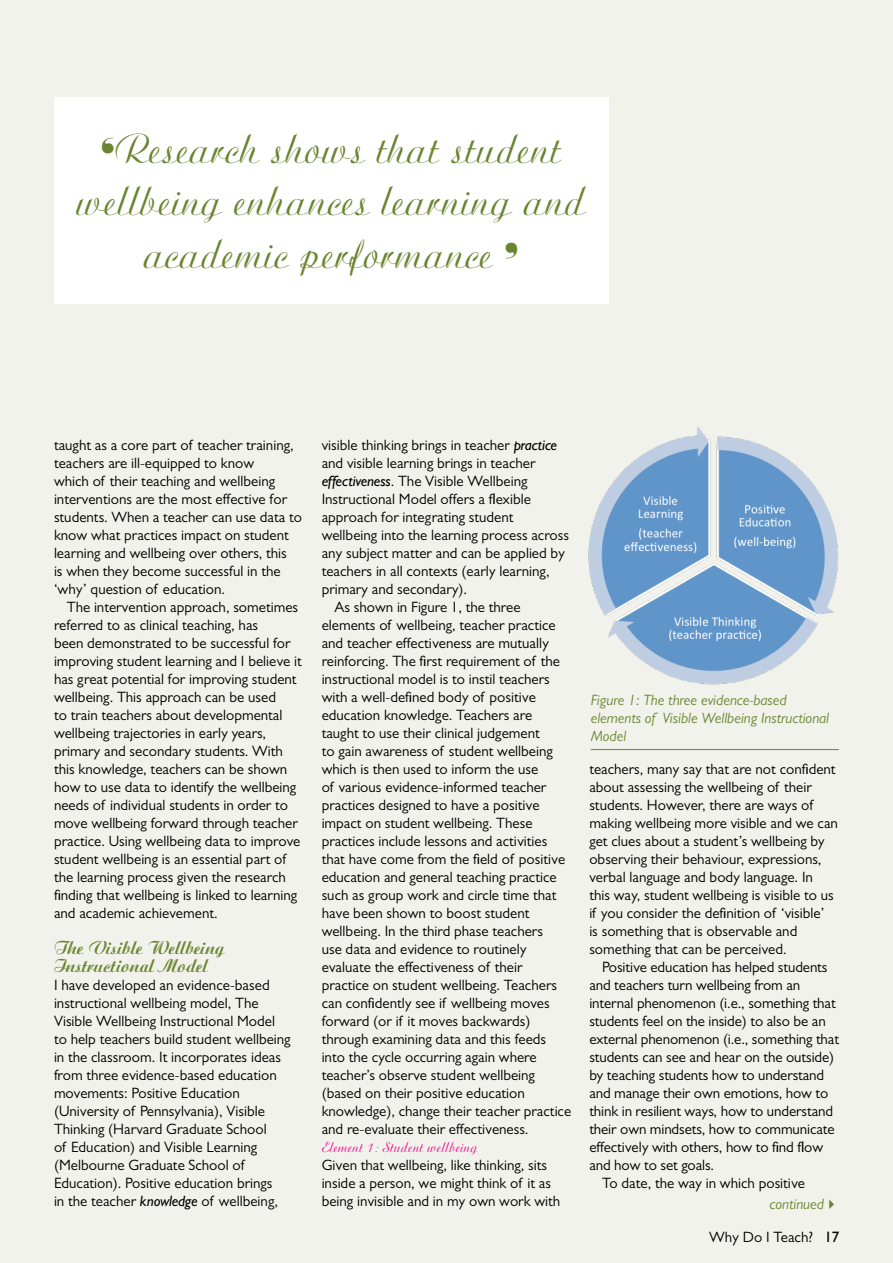
<style>
.page{position:relative;width:893px;height:1263px;background:#f1f2eb}
.page>*{position:absolute;margin:0;border:0;box-sizing:border-box;transform-origin:0 0}
.t1{font:43.5px/52.2px "Ariston Rgl";color:#6a842f;text-align:center}
.t2{font:19.5px/18px "Ariston Bld";color:#6a842f}
.t3{font:15px/18px "Gill Sans";color:#000}
.t4{font:italic 15px/18px "Gill Sans";color:#6a842f}
.t5{font:15px "Ariston Rgl";color:#ec008c}
.s1{font-style:italic}
.s2{font-style:inherit}
</style>
<div class="page">
<img style="left:588px;top:427px;width:251px;height:258px">
<hr style="left:591px;top:749px;width:248px;height:1px;background:#6a842f">
<div style="left:54px;top:98px;width:554px;height:206px;background:#fff"></div>
<h1 class="t1" style="left:76px;top:126px;width:511px">❛Research shows that student wellbeing enhances learning and academic performance ❜</h1>
<p class="t3" style="left:54px;top:436px;width:250px">taught as a core part of teacher training, teachers are ill-equipped to know<br>which of their teaching and wellbeing interventions are the most effective for students. When a teacher can use data to know what practices impact on student learning and wellbeing over others, this<br>is when they become successful in the ‘why’ question of education.</p>
<p class="t3" style="left:54px;top:598px;width:249px;text-indent:13px">The intervention approach, sometimes referred to as clinical teaching, has<br>been demonstrated to be successful for improving student learning and I believe it has great potential for improving student wellbeing. This approach can be used<br>to train teachers about developmental wellbeing trajectories in early years, primary and secondary students. With this knowledge, teachers can be shown how to use data to identify the wellbeing needs of individual students in order to move wellbeing forward through teacher practice. Using wellbeing data to improve student wellbeing is an essential part of the learning process given the research finding that wellbeing is linked to learning and academic achievement.</p>
<h2 class="t2" style="left:54px;top:940px;width:172px">The Visible Wellbeing<br>Instructional Model</h2>
<p class="t3" style="left:54px;top:976px;width:238px">I have developed an evidence-based instructional wellbeing model, The Visible Wellbeing Instructional Model to help teachers build student wellbeing in the classroom. It incorporates ideas from three evidence-based education movements: Positive Education (University of Pennsylvania), Visible Thinking (Harvard Graduate School<br>of Education) and Visible Learning (Melbourne Graduate School of Education). Positive education brings<br>in the teacher <span class="s1">knowledge</span> of wellbeing,</p>
<p class="t3" style="left:322px;top:436px;width:237px">visible thinking brings in teacher <span class="s1">practice</span></p>
<p class="t3" style="left:322px;top:454px;width:215px">and visible learning brings in teacher</p>
<p class="t3" style="left:322px;top:472px;width:207px"><span class="s1">effectiveness</span>. The Visible Wellbeing</p>
<p class="t3" style="left:322px;top:490px;width:211px">Instructional Model offers a flexible</p>
<p class="t3" style="left:322px;top:508px;width:193px">approach for integrating student</p>
<p class="t3" style="left:322px;top:526px;width:249px">wellbeing into the learning process across</p>
<p class="t3" style="left:322px;top:544px;width:245px">any subject matter and can be applied by</p>
<p class="t3" style="left:322px;top:562px;width:229px">teachers in all contexts (early learning,</p>
<p class="t3" style="left:322px;top:580px;width:147px">primary and secondary).</p>
<p class="t3" style="left:334px;top:598px;width:188px">As shown in Figure 1, the three</p>
<p class="t3" style="left:322px;top:616px;width:236px">elements of wellbeing, teacher practice</p>
<p class="t3" style="left:322px;top:634px;width:229px">and teacher effectiveness are mutually</p>
<p class="t3" style="left:322px;top:652px;width:240px">reinforcing. The first requirement of the</p>
<p class="t3" style="left:322px;top:670px;width:230px">instructional model is to instil teachers</p>
<p class="t3" style="left:322px;top:688px;width:216px">with a well-defined body of positive</p>
<p class="t3" style="left:322px;top:706px;width:212px">education knowledge. Teachers are</p>
<p class="t3" style="left:322px;top:724px;width:220px">taught to use their clinical judgement</p>
<p class="t3" style="left:322px;top:742px;width:233px">to gain awareness of student wellbeing</p>
<p class="t3" style="left:322px;top:760px;width:218px">which is then used to inform the use</p>
<p class="t3" style="left:322px;top:778px;width:226px">of various evidence-informed teacher</p>
<p class="t3" style="left:322px;top:796px;width:219px">practices designed to have a positive</p>
<p class="t3" style="left:322px;top:814px;width:212px">impact on student wellbeing. These</p>
<p class="t3" style="left:322px;top:832px;width:227px">practices include lessons and activities</p>
<p class="t3" style="left:322px;top:850px;width:245px">that have come from the field of positive</p>
<p class="t3" style="left:322px;top:868px;width:237px">education and general teaching practice</p>
<p class="t3" style="left:322px;top:886px;width:236px">such as group work and circle time that</p>
<p class="t3" style="left:322px;top:904px;width:209px">have been shown to boost student</p>
<p class="t3" style="left:322px;top:922px;width:223px">wellbeing. In the third phase teachers</p>
<p class="t3" style="left:322px;top:940px;width:207px">use data and evidence to routinely</p>
<p class="t3" style="left:322px;top:958px;width:202px">evaluate the effectiveness of their</p>
<p class="t3" style="left:322px;top:976px;width:237px">practice on student wellbeing. Teachers</p>
<p class="t3" style="left:322px;top:994px;width:230px">can confidently see if wellbeing moves</p>
<p class="t3" style="left:322px;top:1012px;width:210px">forward (or if it moves backwards)</p>
<p class="t3" style="left:322px;top:1030px;width:226px">through examining data and this feeds</p>
<p class="t3" style="left:322px;top:1048px;width:217px">into the cycle occurring again where</p>
<p class="t3" style="left:322px;top:1066px;width:215px">teacher’s observe student wellbeing</p>
<p class="t3" style="left:322px;top:1084px;width:205px">(based on their positive education</p>
<p class="t3" style="left:322px;top:1102px;width:251px">knowledge), change their teacher practice</p>
<p class="t3" style="left:322px;top:1120px;width:208px">and re-evaluate their effectiveness.</p>
<p class="t5" style="left:322px;top:1137px;width:158px">Element 1: Student wellbeing</p>
<p class="t3" style="left:322px;top:1156px;width:240px">Given that wellbeing, like thinking, sits inside a person, we might think of it as being invisible and in my own work with</p>
<p class="t4" style="left:591px;top:691px;width:240px">Figure 1: The three evidence-based elements of Visible Wellbeing Instructional<br>Model</p>
<p class="t3" style="left:589px;top:760px;width:250px">teachers, many say that are not confident about assessing the wellbeing of their students. However, there are ways of making wellbeing more visible and we can get clues about a student’s wellbeing by observing their behaviour, expressions, verbal language and body language. In<br>this way, student wellbeing is visible to us if you consider the definition of ‘visible’<br>is something that is observable and something that can be perceived.</p>
<p class="t3" style="left:602px;top:958px;width:227px">Positive education has helped students</p>
<p class="t3" style="left:589px;top:976px;width:212px">and teachers turn wellbeing from an</p>
<p class="t3" style="left:589px;top:994px;width:248px">internal phenomenon (i.e., something that</p>
<p class="t3" style="left:589px;top:1012px;width:238px">students feel on the inside) to also be an</p>
<p class="t3" style="left:589px;top:1030px;width:251px">external phenomenon (i.e., something that</p>
<p class="t3" style="left:589px;top:1048px;width:246px">students can see and hear on the outside)</p>
<p class="t3" style="left:589px;top:1066px;width:236px">by teaching students how to understand</p>
<p class="t3" style="left:589px;top:1084px;width:241px">and manage their own emotions, how to</p>
<p class="t3" style="left:589px;top:1102px;width:245px">think in resilient ways, how to understand</p>
<p class="t3" style="left:589px;top:1120px;width:247px">their own mindsets, how to communicate</p>
<p class="t3" style="left:589px;top:1138px;width:235px">effectively with others, how to find flow</p>
<p class="t3" style="left:589px;top:1156px;width:126px">and how to set goals.</p>
<p class="t3" style="left:602px;top:1174px;width:204px">To date, the way in which positive</p>
<p class="t4" style="left:769px;top:1195px;width:71px">continued✔</p>
<p class="t3" style="left:709px;top:1228px;width:132px">Why Do I Teach? <span class="s2">17</span></p>
</div>
